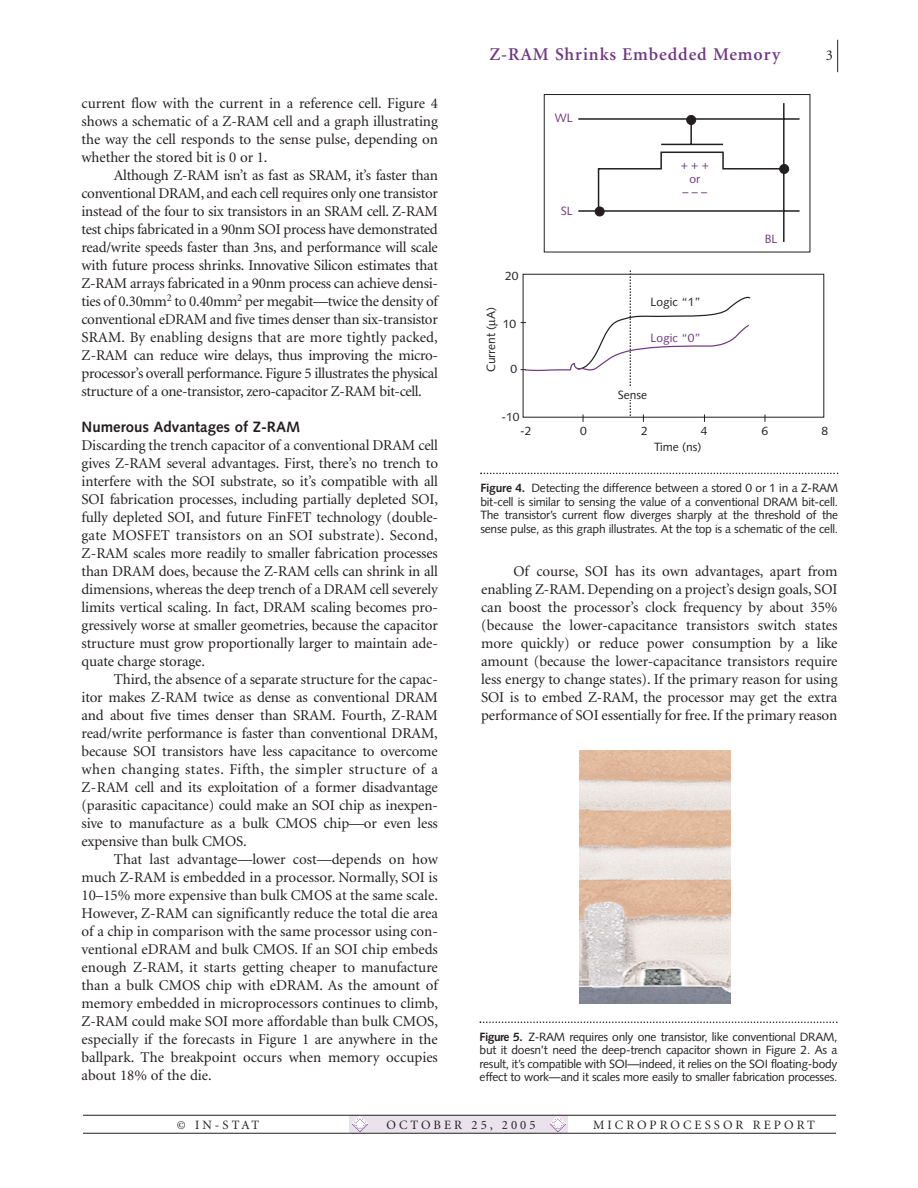
<style>
.page{position:relative;width:918px;height:1188px;background:#fff}
.page>*{position:absolute;margin:0;border:0;box-sizing:border-box;transform-origin:0 0}
.t1{font:600 18px "Minion";letter-spacing:.05em;color:#703783}
.t2{font:15px/18px "Minion";letter-spacing:-.01em;color:#231f20;text-align:justify}
.t3{font:700 15px "Syntax";color:#231f20}
.t4{font:12.75px "Minion";letter-spacing:.24em;color:#231f20}
.t5{font:12px/13.5px "Syntax";letter-spacing:-.015em;color:#231f20;text-align:justify}
.t6{font:12px/13.2px "Syntax";color:#703782;text-align:center}
.s1{font-weight:700}
</style>
<div class="page">
<hr style="left:837px;top:40px;width:1px;height:32px;background:#231f20">
<div style="left:349px;top:1116px;width:219px;height:17px;background:#eae3ed"></div>
<svg style="left:550px;top:1117px;width:16px;height:15px"></svg>
<svg style="left:352px;top:1117px;width:16px;height:15px"></svg>
<hr style="left:83px;top:1115px;width:753px;height:1px;background:#231f20">
<hr style="left:83px;top:1133px;width:753px;height:1px;background:#231f20">
<svg style="left:480px;top:473px;width:358px;height:1px"></svg>
<svg style="left:578px;top:103px;width:222px;height:139px"></svg>
<div style="left:686px;top:115px;width:10px;height:10px;background:#231f20;border:1px solid #231f20;border-radius:50%"></div>
<div style="left:595px;top:207px;width:9px;height:9px;background:#231f20;border:1px solid #231f20;border-radius:50%"></div>
<div style="left:779px;top:164px;width:10px;height:10px;background:#231f20;border:1px solid #231f20;border-radius:50%"></div>
<div style="left:544px;top:94px;width:266px;height:158px;border:1px solid #231f20"></div>
<svg style="left:521px;top:270px;width:230px;height:152px"></svg>
<div style="left:613px;top:387px;width:34px;height:13px;background:#fff"></div>
<svg style="left:480px;top:1022px;width:358px;height:1px"></svg>
<img style="left:579px;top:751px;width:152px;height:252px">
<p class="t2" style="left:82px;top:95px;width:358px">current flow with the current in a reference cell. Figure 4 shows a schematic of a Z-RAM cell and a graph illustrating the way the cell responds to the sense pulse, depending on whether the stored bit is 0 or 1.</p>
<p class="t2" style="left:82px;top:167px;width:358px;text-indent:32px">Although Z-RAM isn’t as fast as SRAM, it’s faster than conventional DRAM, and each cell requires only one transistor instead of the four to six transistors in an SRAM cell. Z-RAM test chips fabricated in a 90nm SOI process have demonstrated read/write speeds faster than 3ns, and performance will scale with future process shrinks. Innovative Silicon estimates that Z-RAM arrays fabricated in a 90nm process can achieve densi&shy;ties of 0.30mm<sup>2</sup> to 0.40mm<sup>2</sup> per megabit—twice the density of conventional eDRAM and five times denser than six-transistor SRAM. By enabling designs that are more tightly packed, Z-RAM can reduce wire delays, thus improving the micro&shy;processor’s overall performance. Figure 5 illustrates the physical structure of a one-transistor, zero-capacitor Z-RAM bit-cell.</p>
<p class="t3" style="left:82px;top:421px;width:220px">Numerous Advantages of Z-RAM</p>
<p class="t2" style="left:82px;top:437px;width:358px">Discarding the trench capacitor of a conventional DRAM cell gives Z-RAM several advantages. First, there’s no trench to interfere with the SOI substrate, so it’s compatible with all SOI fabrication processes, including partially depleted SOI, fully depleted SOI, and future FinFET technology (double&shy;gate MOSFET transistors on an SOI substrate). Second, Z-RAM scales more readily to smaller fabrication processes than DRAM does, because the Z-RAM cells can shrink in all dimensions, whereas the deep trench of a DRAM cell severely limits vertical scaling. In fact, DRAM scaling becomes pro&shy;gressively worse at smaller geometries, because the capacitor structure must grow proportionally larger to maintain ade&shy;quate charge storage.</p>
<p class="t2" style="left:82px;top:671px;width:358px;text-indent:32px">Third, the absence of a separate structure for the capac&shy;itor makes Z-RAM twice as dense as conventional DRAM and about five times denser than SRAM. Fourth, Z-RAM read/write performance is faster than conventional DRAM, because SOI transistors have less capacitance to overcome when changing states. Fifth, the simpler structure of a Z-RAM cell and its exploitation of a former disadvantage (parasitic capacitance) could make an SOI chip as inexpen&shy;sive to manufacture as a bulk CMOS chip—or even less expensive than bulk CMOS.</p>
<p class="t2" style="left:82px;top:851px;width:358px;text-indent:32px">That last advantage—lower cost—depends on how much Z-RAM is embedded in a processor. Normally, SOI is 10–15% more expensive than bulk CMOS at the same scale.<br>However, Z-RAM can significantly reduce the total die area of a chip in comparison with the same processor using con&shy;ventional eDRAM and bulk CMOS. If an SOI chip embeds enough Z-RAM, it starts getting cheaper to manufacture than a bulk CMOS chip with eDRAM. As the amount of memory embedded in microprocessors continues to climb, Z-RAM could make SOI more affordable than bulk CMOS, especially if the forecasts in Figure 1 are anywhere in the ballpark. The breakpoint occurs when memory occupies about 18% of the die.</p>
<p class="t1" style="left:489px;top:47px;width:293px">Z-RAM Shrinks Embedded Memory</p>
<p class="t5" style="left:505px;top:270px;width:15px">20</p>
<p class="t5" style="left:503px;top:318px;width:15px">10</p>
<p class="t5" style="left:511px;top:363px;width:8px">0</p>
<p class="t5" style="left:485px;top:372px;width:67px;rotate:-90deg">Current ( A)</p>
<p class="t5" style="left:501px;top:411px;width:20px">-10</p>
<p class="t6" style="left:555px;top:112px;width:19px">WL</p>
<p class="t6" style="left:561px;top:206px;width:13px">SL</p>
<p class="t6" style="left:681px;top:160px;width:30px">+ + + or</p>
<p class="t6" style="left:683px;top:186px;width:26px">– – –</p>
<p class="t5" style="left:651px;top:296px;width:52px">Logic “1”</p>
<p class="t6" style="left:651px;top:332px;width:52px">Logic “0”</p>
<p class="t5" style="left:618px;top:390px;width:31px">Sense</p>
<p class="t6" style="left:765px;top:233px;width:14px">BL</p>
<p class="t2" style="left:826px;top:47px;width:9px">3</p>
<p class="t5" style="left:520px;top:426px;width:13px">-2</p>
<p class="t5" style="left:580px;top:426px;width:8px">0</p>
<p class="t5" style="left:641px;top:426px;width:8px">2</p>
<p class="t5" style="left:701px;top:426px;width:8px">4</p>
<p class="t5" style="left:654px;top:441px;width:49px">Time (ns)</p>
<p class="t5" style="left:762px;top:426px;width:8px">6</p>
<p class="t5" style="left:821px;top:426px;width:8px">8</p>
<p class="t5" style="left:480px;top:482px;width:359px"><span class="s1">Figure 4.</span> Detecting the difference between a stored 0 or 1 in a Z-RAM bit-cell is similar to sensing the value of a conventional DRAM bit-cell.<br>The transistor’s current flow diverges sharply at the threshold of the sense pulse, as this graph illustrates. At the top is a schematic of the cell.</p>
<p class="t2" style="left:481px;top:563px;width:358px;text-indent:32px">Of course, SOI has its own advantages, apart from enabling Z-RAM. Depending on a project’s design goals, SOI can boost the processor’s clock frequency by about 35% (because the lower-capacitance transistors switch states more quickly) or reduce power consumption by a like amount (because the lower-capacitance transistors require less energy to change states). If the primary reason for using SOI is to embed Z-RAM, the processor may get the extra performance of SOI essentially for free. If the primary reason</p>
<p class="t5" style="left:480px;top:1031px;width:359px"><span class="s1">Figure 5.</span> Z-RAM requires only one transistor, like conventional DRAM, but it doesn’t need the deep-trench capacitor shown in Figure 2. As a result, it’s compatible with SOI—indeed, it relies on the SOI floating-body effect to work—and it scales more easily to smaller fabrication processes.</p>
<p class="t4" style="left:177px;top:1120px;width:84px">© IN-STAT</p>
<p class="t4" style="left:387px;top:1120px;width:151px">OCTOBER 25, 2005</p>
<p class="t4" style="left:593px;top:1120px;width:223px">MICROPROCESSOR REPORT</p>
</div>
